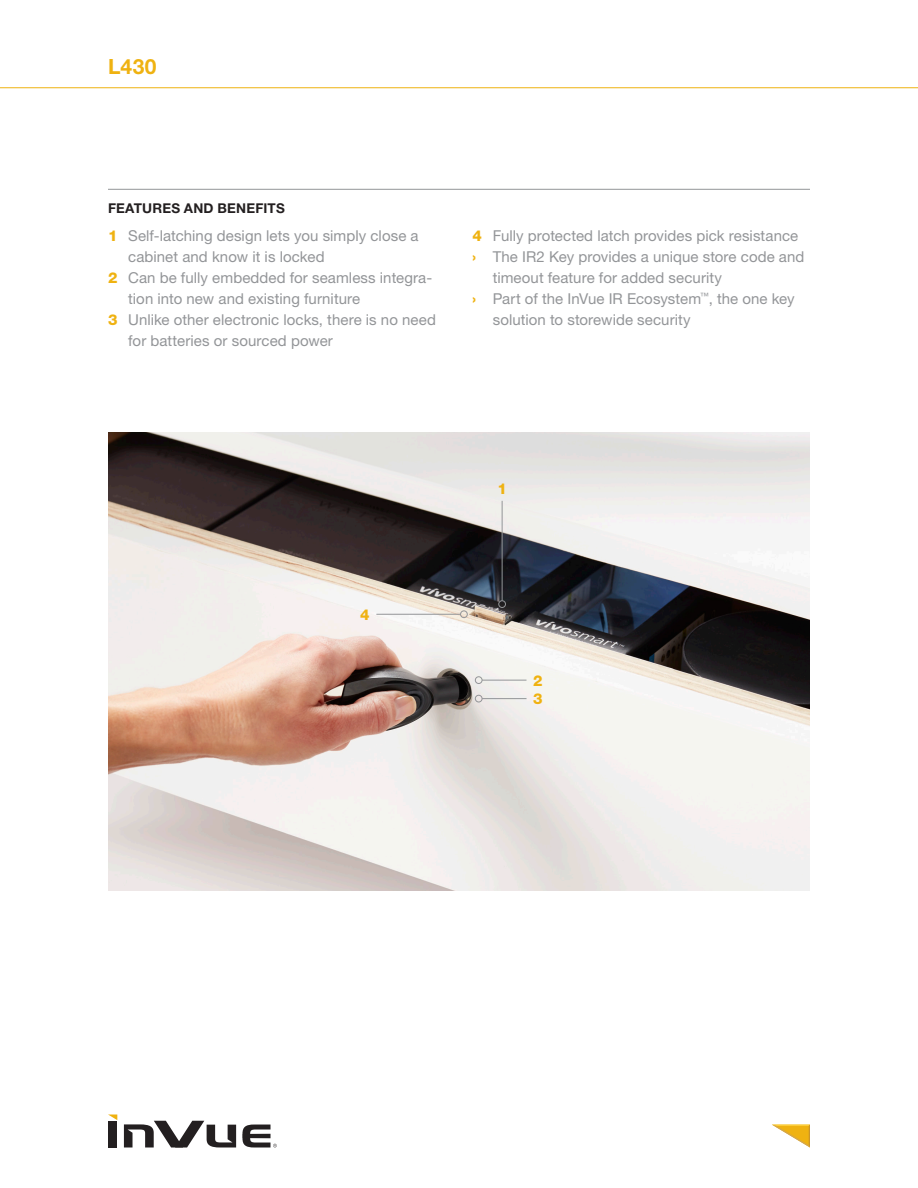
<style>
.page{position:relative;width:918px;height:1188px;background:#fff}
.page>*{position:absolute;margin:0;border:0;box-sizing:border-box;transform-origin:0 0}
.t1{font:700 21px "Helvetica Neue";color:#efb211}
.t2{font:15px/21px "Helvetica Neue";letter-spacing:.005em;color:#939598}
.t3{font:800 15px "Helvetica Neue";color:#efb211}
.t4{font:700 13.5px "Helvetica Neue";letter-spacing:.015em;color:#231f20}
.s1{font-weight:800;color:#efb211}
</style>
<div class="page">
<hr style="left:0;top:87px;width:918px;height:1px;background:#efb211">
<img style="left:108px;top:432px;width:702px;height:459px">
<div style="left:109px;top:1121px;width:8px;height:26px;background:#231f20"></div>
<svg style="left:124px;top:1121px;width:112px;height:26px"></svg>
<svg style="left:109px;top:1115px;width:8px;height:5px"></svg>
<svg style="left:242px;top:1125px;width:35px;height:23px"></svg>
<svg style="left:772px;top:1125px;width:38px;height:23px"></svg>
<hr style="left:108px;top:189px;width:702px;height:1px;background:#939598">
<hr style="left:502px;top:501px;width:1px;height:100px;background:#939598">
<div style="left:498px;top:600px;width:8px;height:8px;border:1px solid #939598;border-radius:50%"></div>
<hr style="left:376px;top:614px;width:85px;height:1px;background:#939598">
<div style="left:460px;top:611px;width:8px;height:7px;border:1px solid #939598;border-radius:50%"></div>
<hr style="left:482px;top:680px;width:44px;height:1px;background:#939598">
<div style="left:475px;top:676px;width:7px;height:8px;border:1px solid #939598;border-radius:50%"></div>
<hr style="left:482px;top:698px;width:44px;height:1px;background:#939598">
<div style="left:475px;top:695px;width:7px;height:7px;border:1px solid #939598;border-radius:50%"></div>
<p class="t1" style="left:108px;top:54px;width:50px">L430</p>
<p class="t4" style="left:108px;top:200px;width:178px">FEATURES AND BENEFITS</p>
<p class="t2" style="left:128px;top:225px;width:292px;text-indent:-20px"><span class="s1">1</span> Self-latching design lets you simply close a cabinet and know it is locked</p>
<p class="t2" style="left:128px;top:267px;width:306px;text-indent:-20px"><span class="s1">2</span> Can be fully embedded for seamless integra&shy;tion into new and existing furniture</p>
<p class="t2" style="left:128px;top:309px;width:309px;text-indent:-20px"><span class="s1">3</span> Unlike other electronic locks, there is no need for batteries or sourced power</p>
<p class="t2" style="left:472px;top:225px;width:327px"><span class="s1">4</span> Fully protected latch provides pick resistance</p>
<p class="t2" style="left:493px;top:246px;width:313px;text-indent:-20px"><span class="s1">›</span> The IR2 Key provides a unique store code and timeout feature for added security</p>
<p class="t2" style="left:493px;top:288px;width:303px;text-indent:-20px"><span class="s1">›</span> Part of the InVue IR Ecosystem<sup>™</sup>, the one key solution to storewide security</p>
<p class="t3" style="left:360px;top:606px;width:11px">4</p>
<p class="t3" style="left:497px;top:480px;width:11px">1</p>
<p class="t3" style="left:533px;top:672px;width:11px">2</p>
<p class="t3" style="left:533px;top:690px;width:11px">3</p>
</div>
